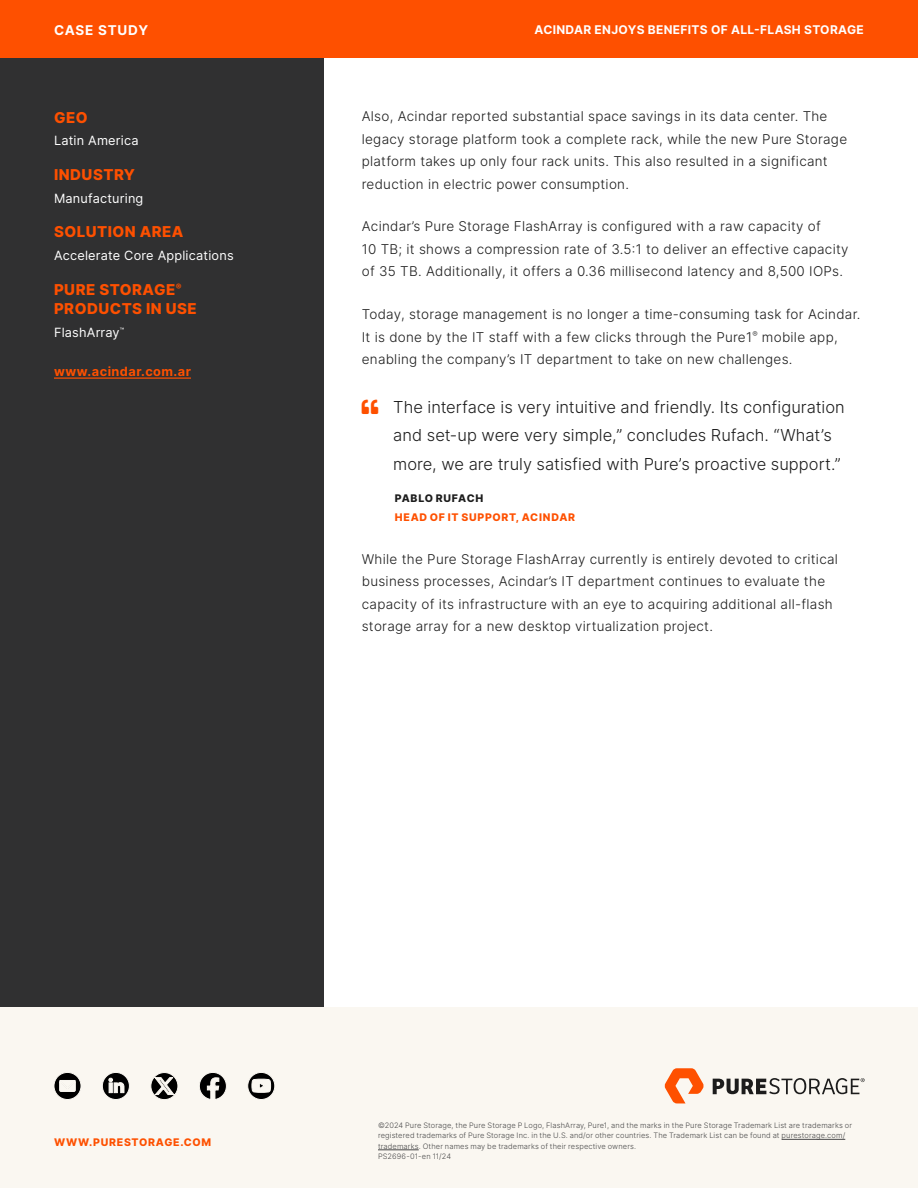
<style>
.page{position:relative;width:918px;height:1188px;background:#fff}
.page>*{position:absolute;margin:0;border:0;box-sizing:border-box;transform-origin:0 0}
.t1{font:300 16.5px/28.5px "Inter";color:#1c1c1c}
.p_sidebar-header-last-page{font:800 15px/19.5px "Inter";letter-spacing:.03em;color:#fe5000}
.p_body{font:300 13.5px/22.5px "Inter";letter-spacing:.02em;color:#1c1c1c}
.t2{font:700 13.5px "Inter";letter-spacing:.06em;color:#fff}
.p_sidebar-body-last-page{font:12.75px "Inter";letter-spacing:.015em;color:#fff}
.p_sidebar-body-last-page-2{font:700 12.75px "Inter";letter-spacing:.035em;color:#fe5000}
.t3{font:700 12px "Inter";letter-spacing:.025em;color:#fff}
.p_quote_attribute{font:800 10.5px "Inter";letter-spacing:.07em;color:#fe5000}
.p_quote_attribute-2{font:800 10.5px "Inter";letter-spacing:.06em;color:#1c1c1c}
.p_legal-body{font:300 7.5px/10.5px "Inter";letter-spacing:.015em;color:#474747}
</style>
<div class="page">
<div style="left:0;top:52px;width:324px;height:961px;background:#303031"></div>
<div style="left:0;top:1008px;width:918px;height:180px;background:#faf7f1"></div>
<div style="left:0;top:0;width:918px;height:57px;background:#fe5000"></div>
<svg style="left:151px;top:1072px;width:27px;height:28px"></svg>
<svg style="left:54px;top:1072px;width:27px;height:28px"></svg>
<svg style="left:248px;top:1072px;width:27px;height:28px"></svg>
<svg style="left:102px;top:1072px;width:27px;height:28px"></svg>
<svg style="left:199px;top:1072px;width:27px;height:28px"></svg>
<svg style="left:665px;top:1068px;width:39px;height:35px"></svg>
<svg style="left:713px;top:1078px;width:152px;height:16px"></svg>
<hr style="left:54px;top:377px;width:137px;height:2px;background:#fe5000">
<hr style="left:782px;top:1139px;width:63px;height:1px;background:#474747">
<hr style="left:378px;top:1150px;width:41px;height:1px;background:#474747">
<p class="t2" style="left:54px;top:20px;width:96px">CASE STUDY</p>
<p class="p_sidebar-header-last-page" style="left:54px;top:107px;width:35px">GEO</p>
<p class="p_sidebar-body-last-page" style="left:54px;top:131px;width:86px">Latin America</p>
<p class="p_sidebar-header-last-page" style="left:54px;top:164px;width:83px">INDUSTRY</p>
<p class="p_sidebar-body-last-page" style="left:54px;top:189px;width:91px">Manufacturing</p>
<p class="p_sidebar-header-last-page" style="left:54px;top:222px;width:131px">SOLUTION AREA</p>
<p class="p_sidebar-body-last-page" style="left:54px;top:246px;width:181px">Accelerate Core Applications</p>
<p class="p_sidebar-header-last-page" style="left:54px;top:279px;width:144px">PURE STORAGE<sup>®<br></sup>PRODUCTS IN USE</p>
<p class="p_sidebar-body-last-page" style="left:54px;top:323px;width:72px">FlashArray<sup>™</sup></p>
<p class="p_sidebar-body-last-page-2" style="left:54px;top:362px;width:138px">www.acindar.com.ar</p>
<p class="t3" style="left:535px;top:21px;width:331px">ACINDAR ENJOYS BENEFITS OF ALL-FLASH STORAGE</p>
<p class="p_body" style="left:362px;top:105px;width:487px">Also, Acindar reported substantial space savings in its data center. The legacy storage platform took a complete rack, while the new Pure Storage platform takes up only four rack units. This also resulted in a significant reduction in electric power consumption.</p>
<p class="p_body" style="left:362px;top:215px;width:488px">Acindar’s Pure Storage FlashArray is configured with a raw capacity of<br>10 TB; it shows a compression rate of 3.5:1 to deliver an effective capacity of 35 TB. Additionally, it offers a 0.36 millisecond latency and 8,500 IOPs.</p>
<p class="p_body" style="left:362px;top:303px;width:500px">Today, storage management is no longer a time-consuming task for Acindar.<br>It is done by the IT staff with a few clicks through the Pure1<sup>®</sup> mobile app, enabling the company’s IT department to take on new challenges.</p>
<p class="t1" style="left:393px;top:392px;width:453px">The interface is very intuitive and friendly. Its configuration and set-up were very simple,” concludes Rufach. “What’s more, we are truly satisfied with Pure’s proactive support.”</p>
<p class="p_quote_attribute-2" style="left:395px;top:491px;width:90px">PABLO RUFACH</p>
<p class="p_quote_attribute" style="left:395px;top:509px;width:182px">HEAD OF IT SUPPORT, ACINDAR</p>
<p class="p_body" style="left:362px;top:547px;width:478px">While the Pure Storage FlashArray currently is entirely devoted to critical business processes, Acindar’s IT department continues to evaluate the capacity of its infrastructure with an eye to acquiring additional all-flash storage array for a new desktop virtualization project.</p>
<p class="p_quote_attribute" style="left:54px;top:1135px;width:159px">WWW.PURESTORAGE.COM</p>
<p class="p_legal-body" style="left:378px;top:1120px;width:476px">©2024 Pure Storage, the Pure Storage P Logo, FlashArray, Pure1, and the marks in the Pure Storage Trademark List are trademarks or registered trademarks of Pure Storage Inc. in the U.S. and/or other countries. The Trademark List can be found at purestorage.com/ trademarks. Other names may be trademarks of their respective owners.<br>PS2696-01-en 11/24</p>
</div>
